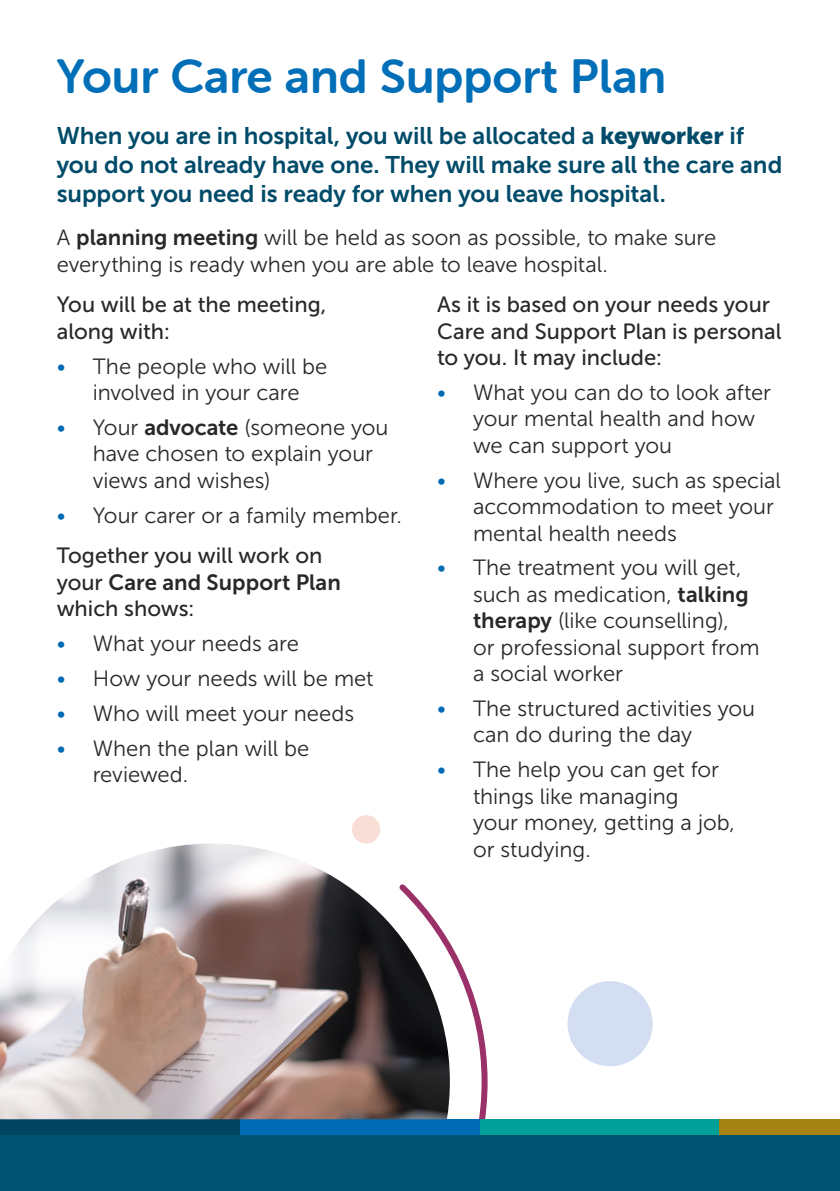
<style>
.page{position:relative;width:840px;height:1191px;background:#fff}
.page>*{position:absolute;margin:0;border:0;box-sizing:border-box;transform-origin:0 0}
.Header_2{font:48px "Museo Sans Rounded 700";color:#006fb8}
.Intro{font:24px/28.8px "Museo Sans 700";letter-spacing:-.005em;color:#004b69}
.body_copy{font:22px/26.4px "Museo Sans 300";color:#282827}
.body_copy-2{font:22px/26.4px "Museo Sans 500";color:#282827}
.s1{font-family:"Museo Sans 900"}
.s2{font-family:"Museo Sans 700"}
.s3{color:#006ab4}
</style>
<div class="page">
<svg style="left:449px;top:941px;width:35px;height:178px"></svg>
<div style="left:0;top:1126px;width:839px;height:65px;background:#005371"></div>
<div style="left:0;top:1119px;width:240px;height:15px;background:#004461"></div>
<div style="left:240px;top:1119px;width:239px;height:15px;background:#006ab4"></div>
<div style="left:479px;top:1119px;width:240px;height:15px;background:#009f98"></div>
<div style="left:719px;top:1119px;width:120px;height:15px;background:#a48213"></div>
<div style="left:567px;top:981px;width:85px;height:85px;background:#d3def2;border-radius:50%"></div>
<div style="left:351px;top:815px;width:29px;height:28px;background:#f9ded7;border-radius:50%"></div>
<img style="left:0;top:843px;width:449px;height:276px">
<p class="Header_2" style="left:57px;top:49px;width:610px">Your Care and Support Plan</p>
<p class="Intro" style="left:57px;top:121px;width:726px">When you are in hospital, you will be allocated a <span class="s1">keyworker</span> if you do not already have one. They will make sure all the care and support you need is ready for when you leave hospital.</p>
<p class="body_copy" style="left:57px;top:225px;width:660px">A <span class="s2">planning meeting</span> will be held as soon as possible, to make sure everything is ready when you are able to leave hospital.</p>
<p class="body_copy-2" style="left:57px;top:291px;width:271px">You will be at the meeting, along with:</p>
<p class="body_copy" style="left:57px;top:353px;width:272px;text-align:center"><span class="s3">•</span> The people who will be involved in your care</p>
<p class="body_copy" style="left:93px;top:414px;width:297px;text-indent:-36px"><span class="s3">•</span> Your <span class="s2">advocate</span> (someone you have chosen to explain your views and wishes)</p>
<p class="body_copy" style="left:57px;top:502px;width:346px"><span class="s3">•</span> Your carer or a family member.</p>
<p class="body_copy-2" style="left:57px;top:542px;width:285px">Together you will work on your <span class="s2">Care and Support Plan </span>which shows:</p>
<p class="body_copy" style="left:57px;top:630px;width:243px"><span class="s3">•</span> What your needs are</p>
<p class="body_copy" style="left:57px;top:665px;width:318px"><span class="s3">•</span> How your needs will be met</p>
<p class="body_copy" style="left:57px;top:700px;width:299px"><span class="s3">•</span> Who will meet your needs</p>
<p class="body_copy" style="left:93px;top:735px;width:218px;text-indent:-36px"><span class="s3">•</span> When the plan will be reviewed.</p>
<p class="body_copy-2" style="left:437px;top:291px;width:346px">As it is based on your needs your<br>Care and Support Plan is personal to you. It may include:</p>
<p class="body_copy" style="left:473px;top:379px;width:299px;text-indent:-36px"><span class="s3">•</span> What you can do to look after your mental health and how we can support you</p>
<p class="body_copy" style="left:473px;top:467px;width:309px;text-indent:-36px"><span class="s3">•</span> Where you live, such as special accommodation to meet your mental health needs</p>
<p class="body_copy" style="left:473px;top:555px;width:288px;text-indent:-36px"><span class="s3">•</span> The treatment you will get, such as medication, <span class="s2">talking therapy</span> (like counselling),<br>or professional support from a social worker</p>
<p class="body_copy" style="left:473px;top:695px;width:283px;text-indent:-36px"><span class="s3">•</span> The structured activities you can do during the day</p>
<p class="body_copy" style="left:473px;top:756px;width:263px;text-indent:-36px"><span class="s3">•</span> The help you can get for things like managing<br>your money, getting a job, or studying.</p>
</div>
